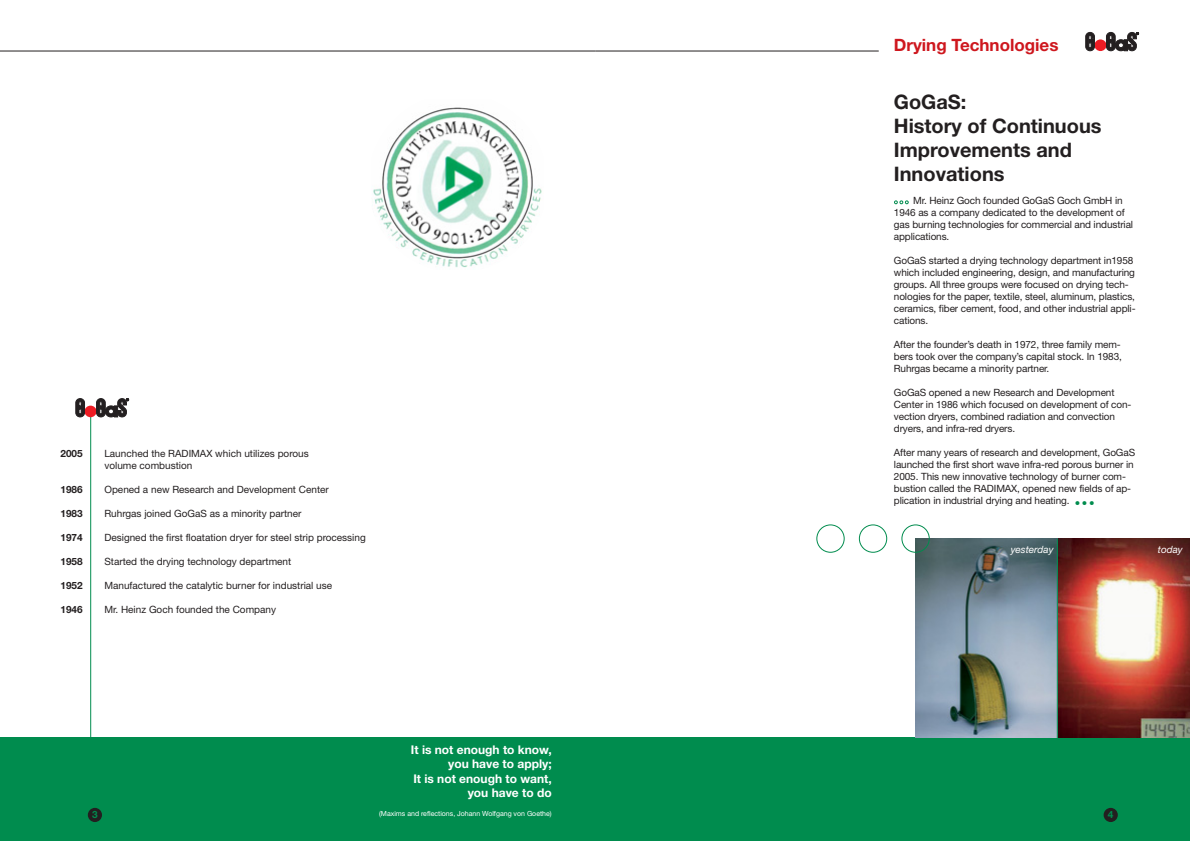
<style>
.page{position:relative;width:1190px;height:841px;background:#fff}
.page>*{position:absolute;margin:0;border:0;box-sizing:border-box;transform-origin:0 0}
.t1{font:700 20px/24px "Helvetica Neue";color:#231f20}
.t2{font:700 17px "Helvetica Neue";color:#ce171e}
.t3{font:700 12px/14.4px "Helvetica Neue";color:#fff;text-align:right}
.t4{font:10px/12px "Helvetica Neue";letter-spacing:-.01em;color:#231f20}
.t5{font:700 10px "Helvetica Neue";color:#231f20}
.t6{font:italic 10px "Helvetica Neue";color:#fff}
.t7{font:700 10px "Helvetica Neue";color:#008c4e}
.t8{font:7px "Helvetica Neue";color:#fff}
.s1{font-size:11px;color:#008c4e}
</style>
<div class="page">
<hr style="left:90px;top:417px;width:1px;height:424px;background:#008c4e">
<hr style="left:595px;top:51px;width:284px;height:1px;background:#231f20">
<div style="left:595px;top:737px;width:595px;height:104px;background:#008c4e"></div>
<div style="left:1094px;top:39px;width:13px;height:12px;background:#ed1c24;border-radius:50%"></div>
<svg style="left:1086px;top:32px;width:9px;height:19px"></svg>
<svg style="left:1106px;top:32px;width:33px;height:19px"></svg>
<div style="left:1104px;top:808px;width:14px;height:14px;background:#231f20;border-radius:50%"></div>
<hr style="left:0;top:51px;width:595px;height:1px;background:#231f20">
<div style="left:0;top:737px;width:595px;height:104px;background:#008c4e"></div>
<div style="left:88px;top:808px;width:14px;height:14px;background:#231f20;border-radius:50%"></div>
<div style="left:85px;top:406px;width:12px;height:11px;background:#ed1c24;border-radius:50%"></div>
<svg style="left:76px;top:399px;width:10px;height:18px"></svg>
<svg style="left:97px;top:399px;width:32px;height:18px"></svg>
<img style="left:373px;top:107px;width:169px;height:161px">
<img style="left:916px;top:539px;width:274px;height:198px">
<hr style="left:1057px;top:539px;width:1px;height:302px;background:#008c4e">
<svg style="left:901px;top:524px;width:29px;height:29px"></svg>
<svg style="left:859px;top:524px;width:28px;height:29px"></svg>
<svg style="left:816px;top:524px;width:29px;height:29px"></svg>
<p class="t5" style="left:61px;top:448px;width:24px">2005</p>
<p class="t4" style="left:104px;top:448px;width:206px">Launched the RADIMAX which utilizes porous volume combustion</p>
<p class="t5" style="left:61px;top:484px;width:24px">1986</p>
<p class="t4" style="left:104px;top:484px;width:226px">Opened a new Research and Development Center</p>
<p class="t5" style="left:61px;top:508px;width:24px">1983</p>
<p class="t4" style="left:104px;top:508px;width:199px">Ruhrgas joined GoGaS as a minority partner</p>
<p class="t5" style="left:61px;top:532px;width:24px">1974</p>
<p class="t4" style="left:104px;top:532px;width:263px">Designed the first floatation dryer for steel strip processing</p>
<p class="t5" style="left:61px;top:556px;width:24px">1958</p>
<p class="t4" style="left:104px;top:556px;width:188px">Started the drying technology department</p>
<p class="t5" style="left:61px;top:580px;width:24px">1952</p>
<p class="t4" style="left:104px;top:580px;width:229px">Manufactured the catalytic burner for industrial use</p>
<p class="t5" style="left:61px;top:604px;width:24px">1946</p>
<p class="t4" style="left:104px;top:604px;width:173px">Mr. Heinz Goch founded the Company</p>
<h2 class="t2" style="left:894px;top:35px;width:166px">Drying Technologies</h2>
<h1 class="t1" style="left:894px;top:89px;width:209px">GoGaS:<br>History of Continuous<br>Improvements and<br>Innovations</h1>
<p class="t4" style="left:894px;top:194px;width:241px"><sub>•</sub> <sub>•</sub> <sub>•</sub> Mr. Heinz Goch founded GoGaS Goch GmbH in 1946 as a company dedicated to the development of gas burning technologies for commercial and industrial applications.</p>
<p class="t4" style="left:894px;top:254px;width:243px">GoGaS started a drying technology department in1958 which included engineering, design, and manufacturing groups. All three groups were focused on drying tech&shy;nologies for the paper, textile, steel, aluminum, plastics, ceramics, fiber cement, food, and other industrial appli&shy;cations.</p>
<p class="t4" style="left:894px;top:338px;width:230px">After the founder’s death in 1972, three family mem&shy;bers took over the company’s capital stock. In 1983,<br>Ruhrgas became a minority partner.</p>
<p class="t4" style="left:894px;top:386px;width:239px">GoGaS opened a new Research and Development Center in 1986 which focused on development of con&shy;vection dryers, combined radiation and convection dryers, and infra-red dryers.</p>
<p class="t4" style="left:894px;top:446px;width:243px">After many years of research and development, GoGaS launched the first short wave infra-red porous burner in 2005. This new innovative technology of burner com&shy;bustion called the RADIMAX, opened new fields of ap&shy;plication in industrial drying and heating. <span class="s1">• • •</span></p>
<p class="t6" style="left:1011px;top:543px;width:44px">yesterday</p>
<p class="t6" style="left:1158px;top:543px;width:26px">today</p>
<p class="t3" style="left:411px;top:742px;width:142px">It is not enough to know, you have to apply;<br>It is not enough to want, you have to do</p>
<p class="t8" style="left:379px;top:809px;width:174px">(Maxims and reflections, Johann Wolfgang von Goethe)</p>
<p class="t7" style="left:92px;top:809px;width:7px">3</p>
<p class="t7" style="left:1108px;top:809px;width:7px">4</p>
</div>
